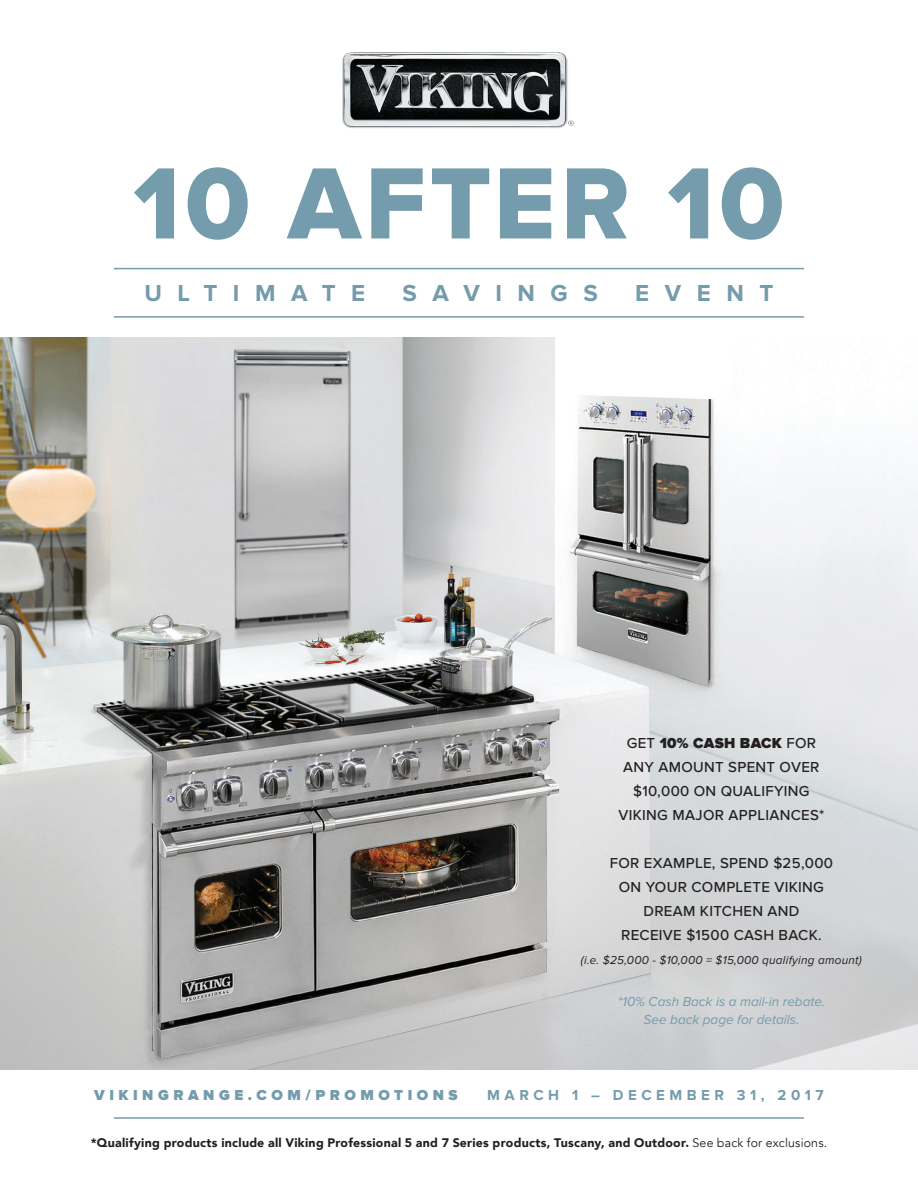
<style>
.page{position:relative;width:918px;height:1188px;background:#fff}
.page>*{position:absolute;margin:0;border:0;box-sizing:border-box;transform-origin:0 0}
.t1{font:105px "Proxima Nova Extrabld";letter-spacing:.04em;color:#749cac}
.t2{font:700 24px "Proxima Nova";letter-spacing:.65em;color:#749cac}
.t3{font:500 15px/24px "Proxima Nova";letter-spacing:.02em;color:#231f20;text-align:center}
.t4{font:900 15px "Proxima Nova";letter-spacing:.3em;color:#749cac}
.t5{font:700 15px "Proxima Nova";letter-spacing:.3em;color:#749cac}
.t6{font:italic 13.5px/18px "Proxima Nova";color:#749cac;text-align:center}
.t7{font:900 12.3px "Avenir";letter-spacing:.02em;color:#231f20}
.t8{font:italic 12px "Proxima Nova";letter-spacing:.02em;color:#231f20}
.s1{font-weight:900}
.s2{font-weight:400}
</style>
<div class="page">
<hr style="left:114px;top:268px;width:690px;height:1px;background:#749cac">
<hr style="left:114px;top:316px;width:690px;height:2px;background:#749cac">
<hr style="left:114px;top:1117px;width:690px;height:2px;background:#749cac">
<img style="left:342px;top:52px;width:232px;height:76px">
<img style="left:0;top:338px;width:918px;height:732px">
<h1 class="t1" style="left:133px;top:143px;width:653px">10 AFTER 10</h1>
<h2 class="t2" style="left:144px;top:280px;width:222px">ULTIMATE</h2>
<h2 class="t2" style="left:403px;top:280px;width:197px">SAVINGS</h2>
<h2 class="t2" style="left:635px;top:280px;width:140px">EVENT</h2>
<p class="t3" style="left:618px;top:731px;width:207px">GET <span class="s1">10% CASH BACK</span> FOR<br>ANY AMOUNT SPENT OVER $10,000 ON QUALIFYING<br>VIKING MAJOR APPLIANCES*</p>
<p class="t3" style="left:610px;top:851px;width:225px">FOR EXAMPLE, SPEND $25,000<br>ON YOUR COMPLETE VIKING<br>DREAM KITCHEN AND<br>RECEIVE $1500 CASH BACK.</p>
<p class="t8" style="left:581px;top:953px;width:282px">(i.e. $25,000 - $10,000 = $15,000 qualifying amount)</p>
<p class="t6" style="left:618px;top:993px;width:209px">*10% Cash Back is a mail-in rebate.<br>See back page for details.</p>
<p class="t4" style="left:94px;top:1086px;width:365px">VIKINGRANGE.COM/PROMOTIONS</p>
<p class="t5" style="left:487px;top:1086px;width:338px">MARCH 1 – DECEMBER 31, 2017</p>
<p class="t7" style="left:91px;top:1132px;width:738px">*Qualifying products include all Viking Professional 5 and 7 Series products, Tuscany, and Outdoor. <span class="s2">See back for exclusions.</span></p>
</div>
